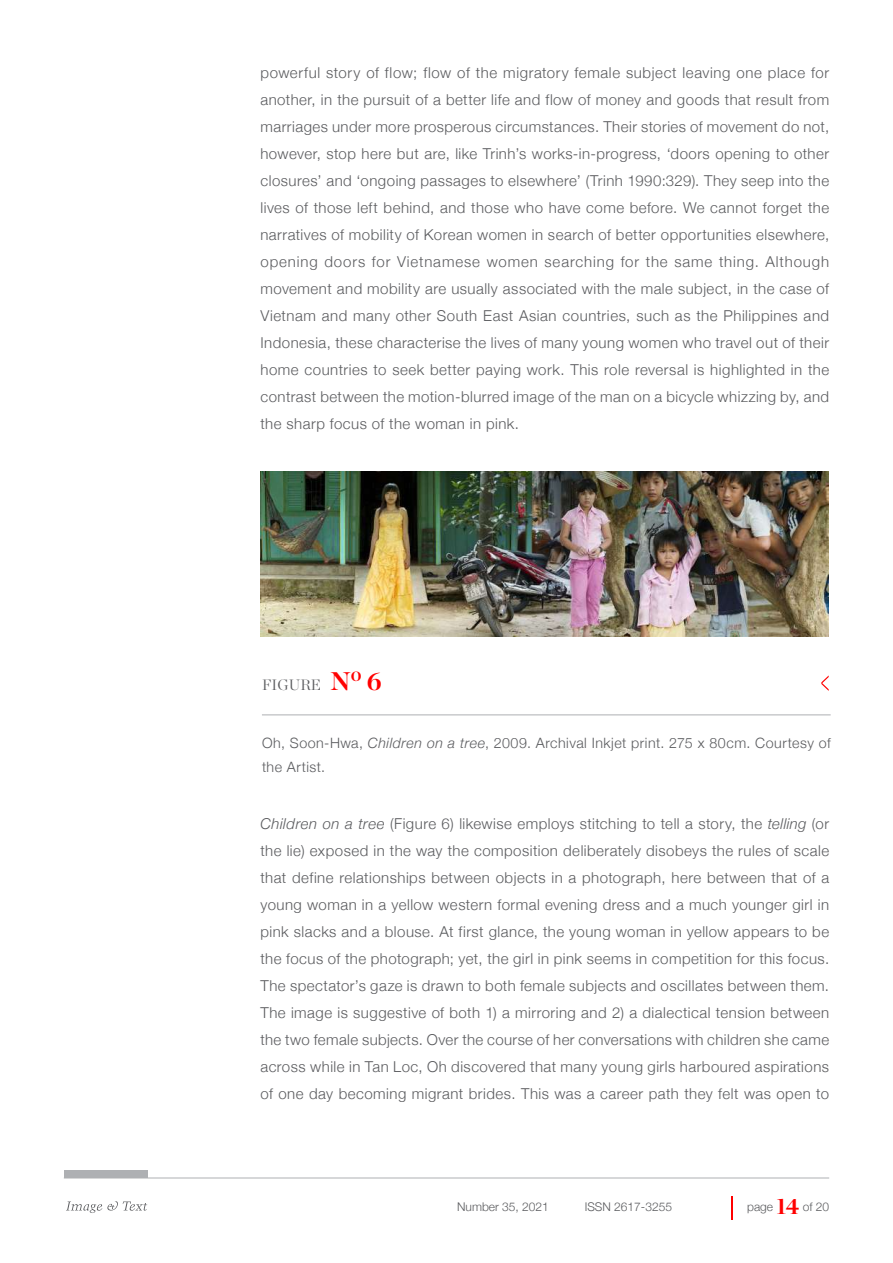
<style>
.page{position:relative;width:893px;height:1263px;background:#fff}
.page>*{position:absolute;margin:0;border:0;box-sizing:border-box;transform-origin:0 0}
.t1{font:300 15px/27px "Helvetica Neue";letter-spacing:.03em;color:#5a5b5e;text-align:justify}
.t2{font:300 15px "Chronicle Display";letter-spacing:.01em;color:#5a5b5e}
.t3{font:300 14.25px/24px "Helvetica Neue";letter-spacing:.035em;color:#5a5b5e}
.t4{font:300 12px "Helvetica Neue";color:#5a5b5e}
.s1{font-weight:700;font-size:25.5px;color:#f00}
.s2{font-style:italic}
.s3{font-family:"Chronicle Display";font-weight:700;font-size:22.5px;color:#f00}
</style>
<div class="page">
<svg style="left:731px;top:1196px;width:1px;height:24px"></svg>
<hr style="left:64px;top:1177px;width:765px;height:1px;background:#aeb0b3">
<svg style="left:66px;top:1201px;width:81px;height:12px"></svg>
<div style="left:64px;top:1170px;width:83px;height:7px;background:#aeb0b3"></div>
<img style="left:260px;top:472px;width:568px;height:165px">
<hr style="left:262px;top:714px;width:569px;height:1px;background:#aeb0b3">
<svg style="left:821px;top:675px;width:8px;height:16px"></svg>
<p class="t1" style="left:260px;top:58px;width:570px">powerful story of flow; flow of the migratory female subject leaving one place for another, in the pursuit of a better life and flow of money and goods that result from marriages under more prosperous circumstances. Their stories of movement do not, however, stop here but are, like Trinh’s works-in-progress, ‘doors opening to other closures’ and ‘ongoing passages to elsewhere’ (Trinh 1990:329). They seep into the lives of those left behind, and those who have come before. We cannot forget the narratives of mobility of Korean women in search of better opportunities elsewhere, opening doors for Vietnamese women searching for the same thing. Although movement and mobility are usually associated with the male subject, in the case of Vietnam and many other South East Asian countries, such as the Philippines and Indonesia, these characterise the lives of many young women who travel out of their home countries to seek better paying work. This role reversal is highlighted in the contrast between the motion-blurred image of the man on a bicycle whizzing by, and the sharp focus of the woman in pink.</p>
<p class="t2" style="left:262px;top:673px;width:121px">FIGURE <span class="s1">N</span><sup>o</sup> <span class="s1">6</span></p>
<p class="t3" style="left:262px;top:730px;width:570px">Oh, Soon-Hwa, <span class="s2">Children on a tree</span>, 2009. Archival Inkjet print. 275 x 80cm. Courtesy of the Artist.</p>
<p class="t1" style="left:260px;top:809px;width:570px"><span class="s2">Children on a tree</span> (Figure 6) likewise employs stitching to tell a story, the <span class="s2">telling</span> (or the lie) exposed in the way the composition deliberately disobeys the rules of scale that define relationships between objects in a photograph, here between that of a young woman in a yellow western formal evening dress and a much younger girl in pink slacks and a blouse. At first glance, the young woman in yellow appears to be the focus of the photograph; yet, the girl in pink seems in competition for this focus.<br>The spectator’s gaze is drawn to both female subjects and oscillates between them.<br>The image is suggestive of both 1) a mirroring and 2) a dialectical tension between the two female subjects. Over the course of her conversations with children she came across while in Tan Loc, Oh discovered that many young girls harboured aspirations of one day becoming migrant brides. This was a career path they felt was open to</p>
<p class="t4" style="left:457px;top:1197px;width:93px">Number 35, 2021</p>
<p class="t4" style="left:585px;top:1197px;width:89px">ISSN 2617-3255</p>
<p class="t4" style="left:747px;top:1197px;width:84px">page <span class="s3">14</span> of 20</p>
</div>
